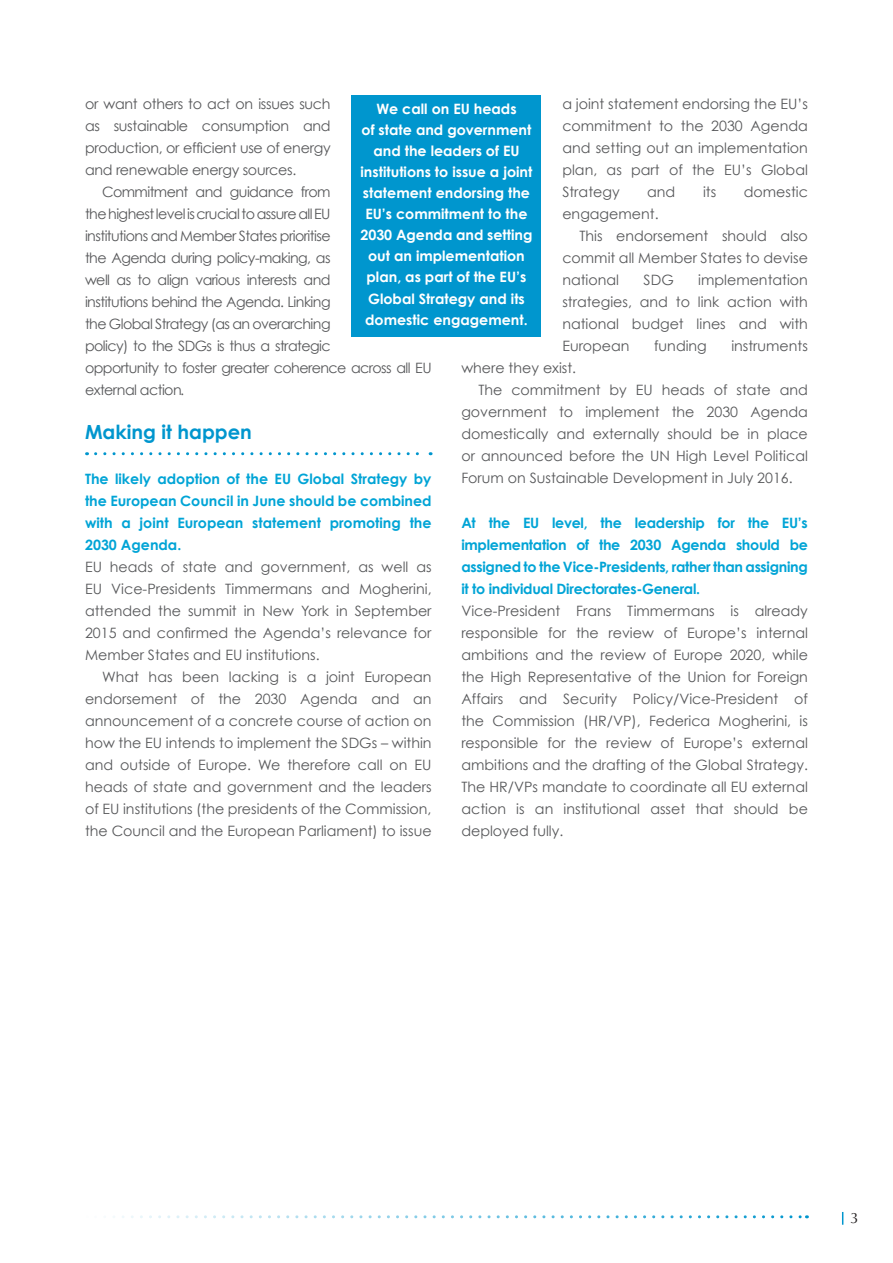
<style>
.page{position:relative;width:893px;height:1263px;background:#fff}
.page>*{position:absolute;margin:0;border:0;box-sizing:border-box;transform-origin:0 0}
.ES_Heading_-_Level_1{font:700 19.5px "Century Gothic";color:#0096ce}
.Cover_Title{font:15px "Optima LT Std";color:#231f20}
.Body{font:14.25px/22px "Century Gothic";letter-spacing:-.02em;color:#57585a;text-align:justify}
.Body_-_No_indent{font:14.25px/22px "Century Gothic";color:#57585a;text-align:justify}
.Body-2{font:14.25px/22px "Century Gothic";letter-spacing:-.04em;color:#57585a}
.Heading_-_Level_3{font:700 14.25px/22px "Century Gothic";letter-spacing:-.01em;color:#00a4d6;text-align:justify}
.Call-outs{font:700 14.25px/21px "Century Gothic";color:#fff;text-align:center}
.Body-3{font:14.25px "Century Gothic";color:#57585a}
.s1{font-style:italic}
</style>
<div class="page">
<svg style="left:113px;top:1215px;width:694px;height:3px"></svg>
<svg style="left:842px;top:1212px;width:1px;height:13px"></svg>
<svg style="left:96px;top:452px;width:335px;height:3px"></svg>
<div style="left:352px;top:95px;width:189px;height:241px;background:#0096ce"></div>
<p class="Body" style="left:562px;top:92px;width:247px">a joint statement endorsing the EU’s commitment to the 2030 Agenda and setting out an implementation plan, as part of the EU’s Global Strategy</p>
<p class="Body" style="left:85px;top:92px;width:247px">or want others to act on issues such as sustainable consumption and production, or efficient use of energy and renewable energy sources.</p>
<p class="Body-2" style="left:85px;top:180px;width:348px;text-indent:17px">Commitment and guidance from<br>the highest level is crucial to assure all EU<br>institutions and Member States prioritise<br>the Agenda during policy-making, as<br>well as to align various interests and<br>institutions behind the Agenda. Linking<br>the Global Strategy (as an overarching<br>policy) to the SDGs is thus a strategic<br>opportunity to foster greater coherence across all EU external action<span class="s1">.</span></p>
<p class="ES_Heading_-_Level_1" style="left:85px;top:420px;width:168px">Making it happen</p>
<p class="Heading_-_Level_3" style="left:85px;top:467px;width:348px">The likely adoption of the EU Global Strategy by the European Council in June should be combined with a joint European statement promoting the 2030 Agenda.</p>
<p class="Body_-_No_indent" style="left:85px;top:555px;width:348px">EU heads of state and government, as well as EU Vice-Presidents Timmermans and Mogherini, attended the summit in New York in September 2015 and confirmed the Agenda’s relevance for Member States and EU institutions.</p>
<p class="Body" style="left:85px;top:666px;width:348px;text-indent:17px">What has been lacking is a joint European endorsement of the 2030 Agenda and an announcement of a concrete course of action on how the EU intends to implement the SDGs – within and outside of Europe. We therefore call on EU heads of state and government and the leaders of EU institutions (the presidents of the Commission, the Council and the European Parliament) to issue</p>
<p class="Call-outs" style="left:360px;top:98px;width:174px">We call on EU heads<br>of state and government and the leaders of EU institutions to issue a joint statement endorsing the<br>EU’s commitment to the<br>2030 Agenda and setting out an implementation plan, as part of the EU’s<br>Global Strategy and its domestic engagement.</p>
<p class="Body" style="left:647px;top:180px;width:30px">and</p>
<p class="Body" style="left:703px;top:180px;width:15px">its</p>
<p class="Body-3" style="left:744px;top:183px;width:66px">domestic</p>
<p class="Body-3" style="left:562px;top:205px;width:98px">engagement.</p>
<p class="Body" style="left:562px;top:224px;width:247px;text-indent:17px">This endorsement should also commit all Member States to devise national</p>
<p class="Body" style="left:562px;top:269px;width:247px;text-indent:136px">implementation strategies, and to link action with national budget lines and with European</p>
<p class="Body" style="left:644px;top:269px;width:32px">SDG</p>
<p class="Body-3" style="left:654px;top:337px;width:54px">funding</p>
<p class="Body-3" style="left:731px;top:337px;width:78px">instruments</p>
<p class="Body-3" style="left:461px;top:359px;width:116px">where they exist.</p>
<p class="Body" style="left:461px;top:379px;width:348px;text-indent:17px">The commitment by EU heads of state and government to implement the 2030 Agenda domestically and externally should be in place or announced before the UN High Level Political Forum on Sustainable Development in July 2016.</p>
<p class="Heading_-_Level_3" style="left:461px;top:511px;width:348px">At the EU level, the leadership for the EU’s implementation of the 2030 Agenda should be assigned to the Vice-Presidents, rather than assigning it to individual Directorates-General.</p>
<p class="Body_-_No_indent" style="left:461px;top:599px;width:348px">Vice-President Frans Timmermans is already responsible for the review of Europe’s internal ambitions and the review of Europe 2020, while the High Representative of the Union for Foreign Affairs and Security Policy/Vice-President of the Commission (HR/VP), Federica Mogherini, is responsible for the review of Europe’s external ambitions and the drafting of the Global Strategy.<br>The HR/VPs mandate to coordinate all EU external action is an institutional asset that should be deployed fully.</p>
<p class="Cover_Title" style="left:850px;top:1209px;width:10px">3</p>
</div>
